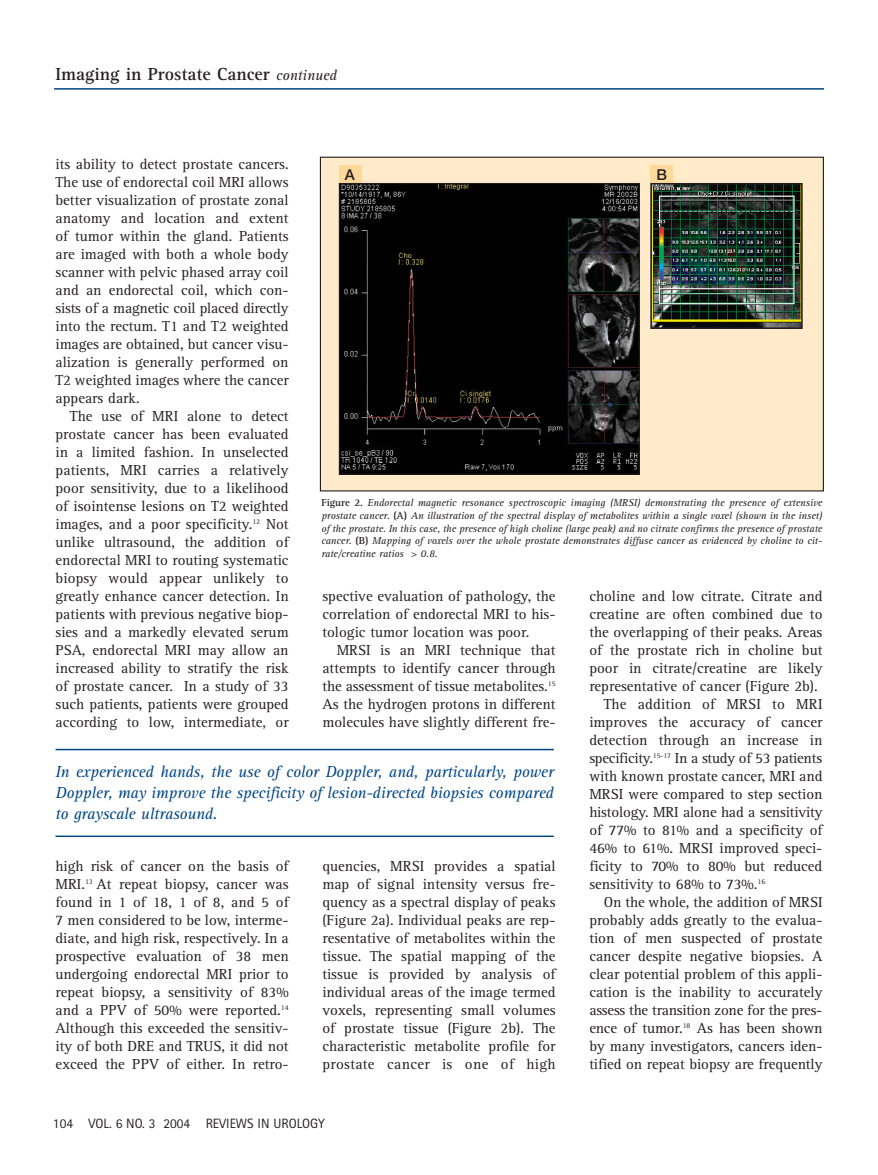
<style>
.page{position:relative;width:878px;height:1175px;background:#fff}
.page>*{position:absolute;margin:0;border:0;box-sizing:border-box;transform-origin:0 0}
.t1{font:700 18px "Rotis Serif";color:#231f20}
.t2{font:italic 16.5px/21px "Rotis Serif";letter-spacing:-.01em;color:#004685;text-align:justify}
.t3{font:15px/18px "Rotis Serif";color:#231f20;text-align:justify}
.t4{font:500 15px "Helvetica Neue";color:#231f20}
.t5{font:13.5px "Rotis Sans Serif";color:#231f20}
.t6{font:italic 10.5px/12.6px "Rotis Serif";letter-spacing:-.005em;color:#231f20;text-align:justify}
.s1{font-weight:400;font-style:italic;font-size:15px}
.s2{font-weight:700;font-style:normal}
</style>
<div class="page">
<hr style="left:54px;top:88px;width:770px;height:2px;background:#004685">
<div style="left:320px;top:157px;width:503px;height:334px;background:#ffeac9"></div>
<hr style="left:56px;top:748px;width:498px;height:2px;background:#004685">
<hr style="left:56px;top:835px;width:498px;height:2px;background:#004685">
<div style="left:650px;top:165px;width:22px;height:24px;background:#ffd999"></div>
<img style="left:653px;top:186px;width:146px;height:140px">
<div style="left:650px;top:183px;width:152px;height:146px;border:2px solid #231f20"></div>
<div style="left:339px;top:165px;width:22px;height:24px;background:#ffd999"></div>
<img style="left:341px;top:185px;width:296px;height:288px">
<div style="left:339px;top:183px;width:300px;height:292px;border:1px solid #231f20"></div>
<p class="t1" style="left:56px;top:68px;width:283px">Imaging in Prostate Cancer <span class="s1">continued</span></p>
<p class="t3" style="left:56px;top:156px;width:235px">its ability to detect prostate cancers.<br>The use of endorectal coil MRI allows better visualization of prostate zonal anatomy and location and extent of tumor within the gland. Patients are imaged with both a whole body scanner with pelvic phased array coil and an endorectal coil, which con&shy;sists of a magnetic coil placed directly into the rectum. T1 and T2 weighted images are obtained, but cancer visu&shy;alization is generally performed on T2 weighted images where the cancer appears dark.</p>
<p class="t3" style="left:56px;top:408px;width:235px;text-indent:14px">The use of MRI alone to detect prostate cancer has been evaluated in a limited fashion. In unselected patients, MRI carries a relatively poor sensitivity, due to a likelihood of isointense lesions on T2 weighted images, and a poor specificity.<sup>12</sup> Not unlike ultrasound, the addition of endorectal MRI to routing systematic biopsy would appear unlikely to greatly enhance cancer detection. In patients with previous negative biop&shy;sies and a markedly elevated serum PSA, endorectal MRI may allow an increased ability to stratify the risk of prostate cancer. In a study of 33 such patients, patients were grouped according to low, intermediate, or</p>
<p class="t4" style="left:345px;top:169px;width:12px">A</p>
<p class="t4" style="left:656px;top:169px;width:12px">B</p>
<p class="t6" style="left:321px;top:497px;width:502px"><span class="s2">Figure 2.</span> Endorectal magnetic resonance spectroscopic imaging (MRSI) demonstrating the presence of extensive prostate cancer. <span class="s2">(A)</span> An illustration of the spectral display of metabolites within a single voxel (shown in the inset) of the prostate. In this case, the presence of high choline (large peak) and no citrate confirms the presence of prostate cancer. <span class="s2">(B)</span> Mapping of voxels over the whole prostate demonstrates diffuse cancer as evidenced by choline to cit&shy;rate/creatine ratios &gt; 0.8.</p>
<p class="t3" style="left:322px;top:588px;width:235px">spective evaluation of pathology, the correlation of endorectal MRI to his&shy;tologic tumor location was poor.</p>
<p class="t3" style="left:322px;top:642px;width:235px;text-indent:14px">MRSI is an MRI technique that attempts to identify cancer through the assessment of tissue metabolites.<sup>15<br></sup>As the hydrogen protons in different molecules have slightly different fre-</p>
<p class="t3" style="left:589px;top:588px;width:235px">choline and low citrate. Citrate and</p>
<p class="t3" style="left:589px;top:606px;width:235px">creatine are often combined due to</p>
<p class="t3" style="left:589px;top:624px;width:235px">the overlapping of their peaks. Areas</p>
<p class="t3" style="left:589px;top:642px;width:235px">of the prostate rich in choline but</p>
<p class="t3" style="left:589px;top:660px;width:235px">poor in citrate/creatine are likely</p>
<p class="t3" style="left:589px;top:678px;width:230px">representative of cancer (Figure 2b).</p>
<p class="t3" style="left:603px;top:696px;width:220px">The addition of MRSI to MRI</p>
<p class="t3" style="left:589px;top:714px;width:235px">improves the accuracy of cancer</p>
<p class="t3" style="left:589px;top:732px;width:235px">detection through an increase in</p>
<p class="t3" style="left:589px;top:750px;width:234px">specificity.<sup>15-17</sup> In a study of 53 patients</p>
<p class="t3" style="left:589px;top:768px;width:235px">with known prostate cancer, MRI and</p>
<p class="t3" style="left:589px;top:786px;width:235px">MRSI were compared to step section</p>
<p class="t3" style="left:589px;top:804px;width:235px">histology. MRI alone had a sensitivity</p>
<p class="t3" style="left:589px;top:822px;width:235px">of 77% to 81% and a specificity of</p>
<p class="t3" style="left:589px;top:840px;width:234px">46% to 61%. MRSI improved speci-</p>
<p class="t3" style="left:589px;top:858px;width:234px">ficity to 70% to 80% but reduced</p>
<p class="t3" style="left:589px;top:876px;width:177px">sensitivity to 68% to 73%.<sup>16</sup></p>
<p class="t3" style="left:603px;top:894px;width:220px">On the whole, the addition of MRSI</p>
<p class="t3" style="left:589px;top:912px;width:235px">probably adds greatly to the evalua-</p>
<p class="t3" style="left:589px;top:930px;width:235px">tion of men suspected of prostate</p>
<p class="t3" style="left:589px;top:948px;width:234px">cancer despite negative biopsies. A</p>
<p class="t3" style="left:589px;top:966px;width:235px">clear potential problem of this appli-</p>
<p class="t3" style="left:589px;top:984px;width:235px">cation is the inability to accurately</p>
<p class="t3" style="left:589px;top:1002px;width:234px">assess the transition zone for the pres-</p>
<p class="t3" style="left:589px;top:1020px;width:235px">ence of tumor.<sup>18</sup> As has been shown</p>
<p class="t3" style="left:589px;top:1038px;width:235px">by many investigators, cancers iden-</p>
<p class="t3" style="left:589px;top:1056px;width:235px">tified on repeat biopsy are frequently</p>
<p class="t2" style="left:56px;top:763px;width:500px">In experienced hands, the use of color Doppler, and, particularly, power Doppler, may improve the specificity of lesion-directed biopsies compared to grayscale ultrasound.</p>
<p class="t3" style="left:55px;top:858px;width:235px">high risk of cancer on the basis of MRI.<sup>13</sup> At repeat biopsy, cancer was found in 1 of 18, 1 of 8, and 5 of 7 men considered to be low, interme&shy;diate, and high risk, respectively. In a prospective evaluation of 38 men undergoing endorectal MRI prior to repeat biopsy, a sensitivity of 83% and a PPV of 50% were reported.<sup>14<br></sup>Although this exceeded the sensitiv&shy;ity of both DRE and TRUS, it did not exceed the PPV of either. In retro-</p>
<p class="t3" style="left:322px;top:858px;width:235px">quencies, MRSI provides a spatial map of signal intensity versus fre&shy;quency as a spectral display of peaks (Figure 2a). Individual peaks are rep&shy;resentative of metabolites within the tissue. The spatial mapping of the tissue is provided by analysis of individual areas of the image termed voxels, representing small volumes of prostate tissue (Figure 2b). The characteristic metabolite profile for prostate cancer is one of high</p>
<p class="t5" style="left:53px;top:1118px;width:273px">104 VOL. 6 NO. 3 2004 REVIEWS IN UROLOGY</p>
</div>
